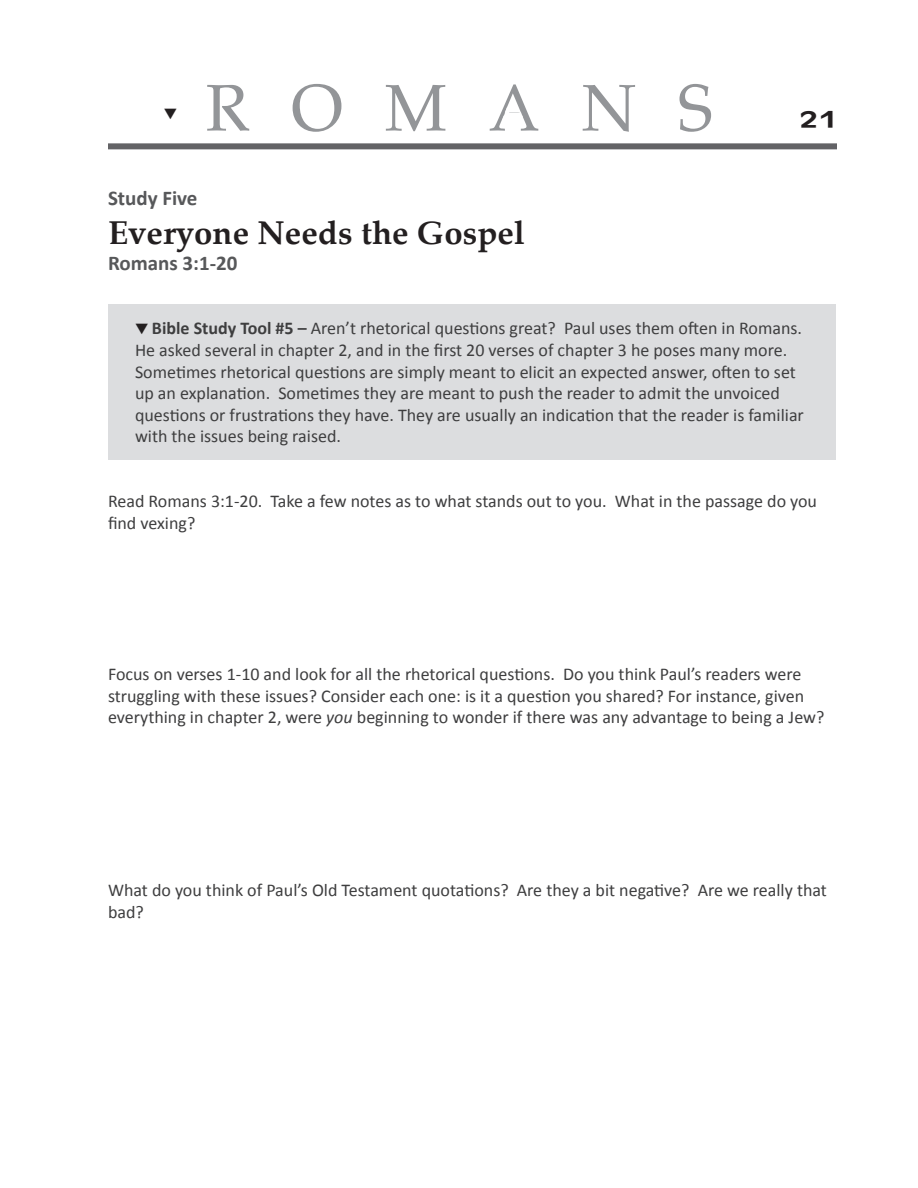
<style>
.page{position:relative;width:918px;height:1188px;background:#fff}
.page>*{position:absolute;margin:0;border:0;box-sizing:border-box;transform-origin:0 0}
.t1{font:66px "Palatia";letter-spacing:.63em;color:#939598}
.t2{font:700 33px "Palatia";color:#231f20}
.t3{font:700 21px "Calibri";color:#57585a}
.t4{font:700 21px "Antiqua 101 Extended";color:#231f20}
.t5{font:18px/21.6px "Calibri";color:#3e3e3f}
.s1{color:#231f20}
.s2{font-weight:700}
.s3{font-style:italic}
</style>
<div class="page">
<div style="left:108px;top:143px;width:729px;height:6px;background:#636366"></div>
<div style="left:108px;top:305px;width:728px;height:155px;background:#dcdddf"></div>
<h1 class="t1" style="left:164px;top:68px;width:550px"><sup>▼</sup> ROMANS</h1>
<p class="t3" style="left:108px;top:184px;width:91px">Study Five</p>
<h2 class="t2" style="left:108px;top:213px;width:419px">Everyone Needs the Gospel</h2>
<p class="t3" style="left:108px;top:249px;width:131px">Romans 3:1-20</p>
<p class="t4" style="left:799px;top:105px;width:39px">21</p>
<p class="t5" style="left:135px;top:318px;width:670px"><span class="s1">▼</span> <span class="s2">Bible Study Tool #5 –</span> Aren’t rhetorical questions great? Paul uses them often in Romans.<br>He asked several in chapter 2, and in the first 20 verses of chapter 3 he poses many more.<br>Sometimes rhetorical questions are simply meant to elicit an expected answer, often to set up an explanation. Sometimes they are meant to push the reader to admit the unvoiced questions or frustrations they have. They are usually an indication that the reader is familiar with the issues being raised.</p>
<p class="t5" style="left:108px;top:490px;width:711px">Read Romans 3:1-20. Take a few notes as to what stands out to you. What in the passage do you find vexing?</p>
<p class="t5" style="left:108px;top:663px;width:718px">Focus on verses 1-10 and look for all the rhetorical questions. Do you think Paul’s readers were struggling with these issues? Consider each one: is it a question you shared? For instance, given everything in chapter 2, were <span class="s3">you</span> beginning to wonder if there was any advantage to being a Jew?</p>
<p class="t5" style="left:108px;top:879px;width:720px">What do you think of Paul’s Old Testament quotations? Are they a bit negative? Are we really that bad?</p>
</div>
